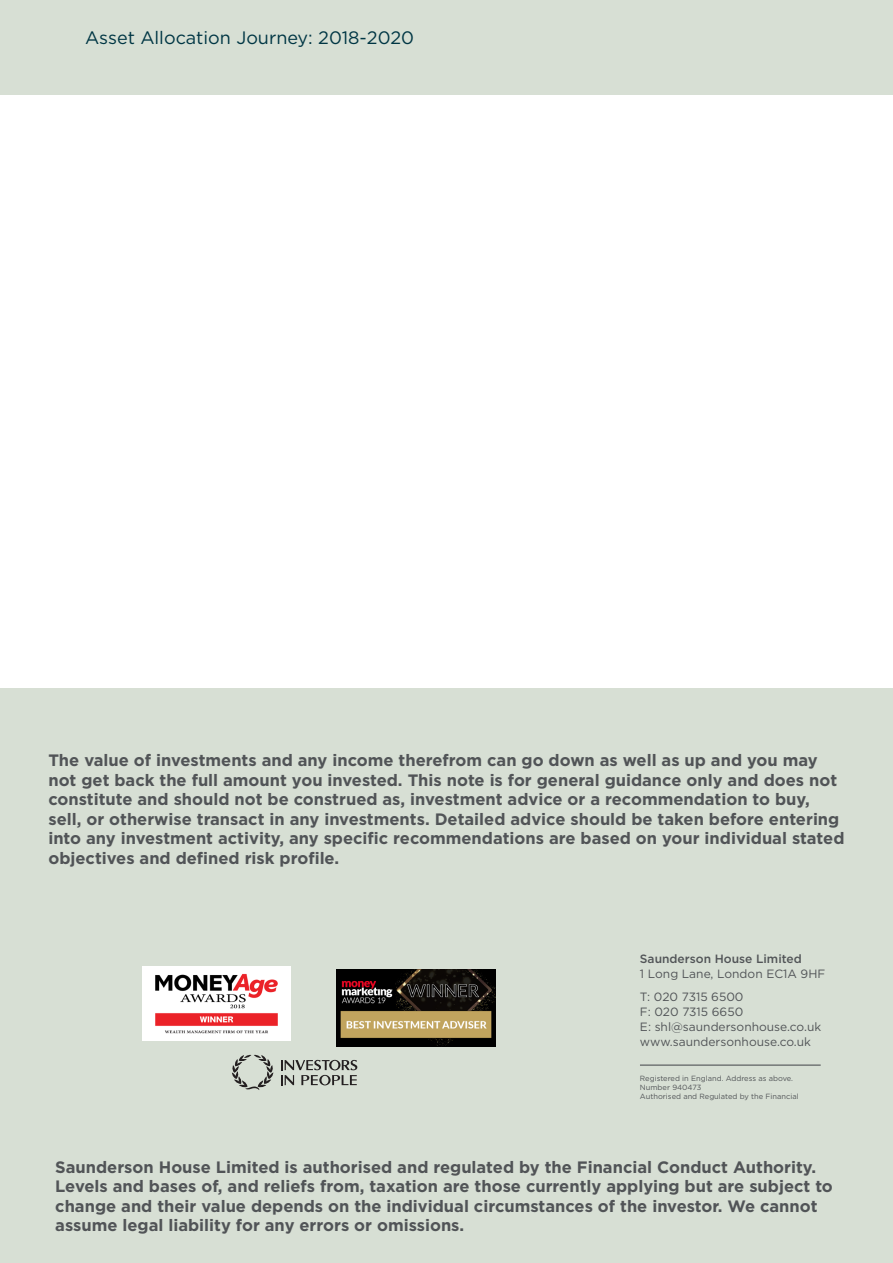
<style>
.page{position:relative;width:893px;height:1263px;background:#fff}
.page>*{position:absolute;margin:0;border:0;box-sizing:border-box;transform-origin:0 0}
.Page_Header{font:18px "Gotham";color:#003644}
.Disclaimer{font:700 16.5px/19.5px "Gotham";color:#515457}
.t1{font:12px "Gotham";color:#515457}
.t2{font:500 12px "Gotham";color:#515457}
.Disclaimer-2{font:7.5px/9px "Gotham";color:#515457}
</style>
<div class="page">
<div style="left:0;top:0;width:893px;height:94px;background:#d7dfd4"></div>
<div style="left:0;top:689px;width:893px;height:574px;background:#d7dfd4"></div>
<hr style="left:640px;top:1064px;width:181px;height:2px;background:#515457">
<svg style="left:232px;top:1054px;width:42px;height:36px"></svg>
<svg style="left:281px;top:1060px;width:77px;height:25px"></svg>
<img style="left:143px;top:966px;width:147px;height:75px">
<img style="left:337px;top:969px;width:158px;height:77px">
<p class="Page_Header" style="left:85px;top:26px;width:331px">Asset Allocation Journey: 2018-2020</p>
<p class="Disclaimer" style="left:48px;top:751px;width:798px">The value of investments and any income therefrom can go down as well as up and you may not get back the full amount you invested. This note is for general guidance only and does not constitute and should not be construed as, investment advice or a recommendation to buy, sell, or otherwise transact in any investments. Detailed advice should be taken before entering into any investment activity, any specific recommendations are based on your individual stated objectives and defined risk profile.</p>
<p class="t2" style="left:640px;top:950px;width:163px">Saunderson House Limited</p>
<p class="t1" style="left:640px;top:966px;width:187px">1 Long Lane, London EC1A 9HF</p>
<p class="t1" style="left:640px;top:989px;width:105px">T: 020 7315 6500</p>
<p class="t1" style="left:640px;top:1004px;width:105px">F: 020 7315 6650</p>
<p class="t1" style="left:640px;top:1019px;width:183px">E: shl@saundersonhouse.co.uk</p>
<p class="t1" style="left:640px;top:1034px;width:173px">www.saundersonhouse.co.uk</p>
<p class="Disclaimer-2" style="left:640px;top:1074px;width:155px">Registered in England. Address as above.<br>Number 940473</p>
<p class="Disclaimer-2" style="left:640px;top:1092px;width:160px">Authorised and Regulated by the Financial</p>
<p class="Disclaimer" style="left:55px;top:1157px;width:779px">Saunderson House Limited is authorised and regulated by the Financial Conduct Authority.<br>Levels and bases of, and reliefs from, taxation are those currently applying but are subject to change and their value depends on the individual circumstances of the investor. We cannot assume legal liability for any errors or omissions.</p>
</div>
